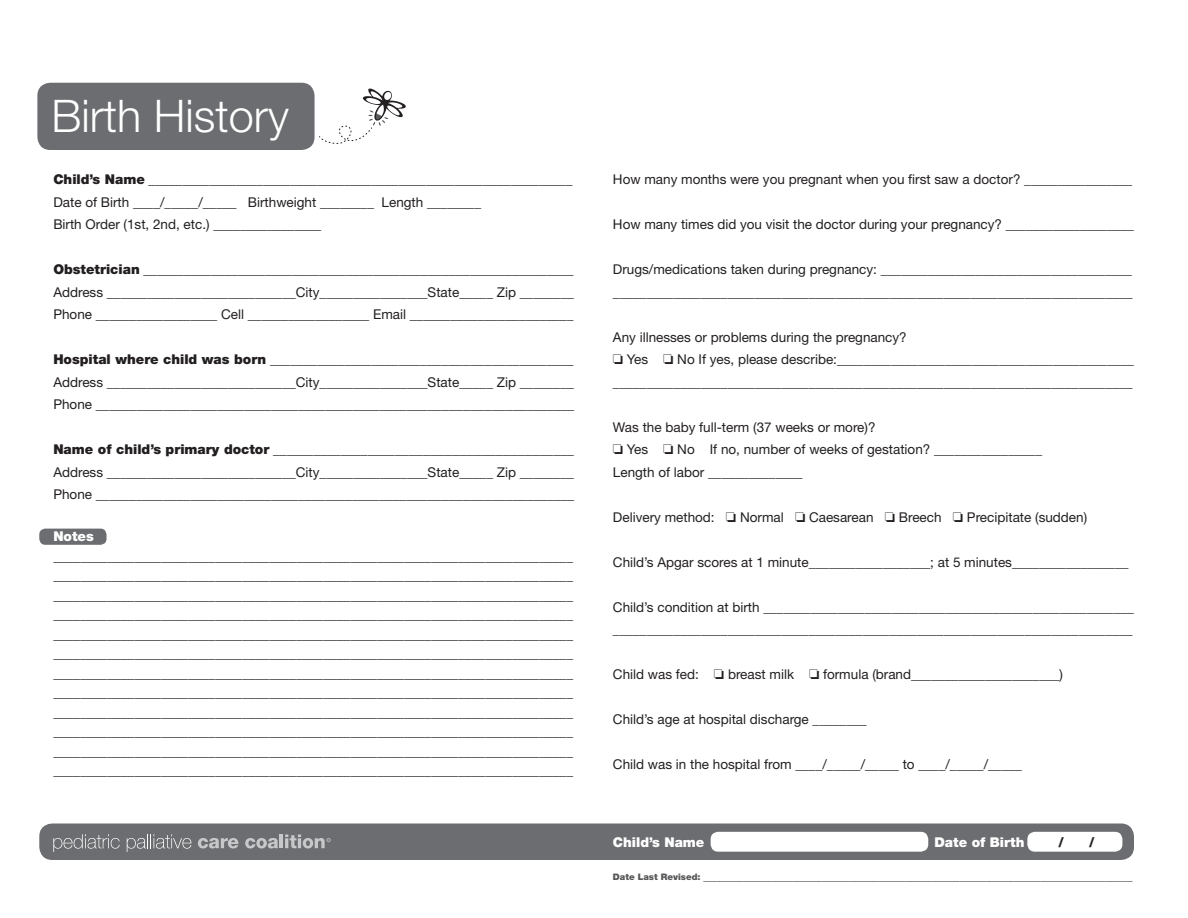
<style>
.page{position:relative;width:1188px;height:918px;background:#fff}
.page>*{position:absolute;margin:0;border:0;box-sizing:border-box;transform-origin:0 0}
.t1{font:300 45px "Helvetica Neue";color:#fff}
.t2{font:13.5px/22.5px "Helvetica Neue";color:#231f20}
.t3{font:13.5px "Helvetica Neue";color:#57585a}
.t4{font:900 13.5px "Helvetica Neue";color:#fff}
.t5{font:900 13.5px "Helvetica Neue";color:#231f20;scale:.93 1}
.s1{font-weight:900}
.s2{font-weight:900;font-size:9px}
</style>
<div class="page">
<div style="left:39px;top:529px;width:68px;height:16px;background:#6c6d70;border-radius:6px"></div>
<svg style="left:319px;top:88px;width:87px;height:56px"></svg>
<div style="left:37px;top:83px;width:278px;height:67px;background:#6c6d70;border-radius:13px"></div>
<div style="left:39px;top:824px;width:1095px;height:36px;background:#6c6d70;border-radius:13px"></div>
<div style="left:711px;top:832px;width:217px;height:20px;background:#fff;border-radius:8px"></div>
<div style="left:1027px;top:832px;width:95px;height:20px;background:#fff;border-radius:8px"></div>
<svg style="left:53px;top:834px;width:67px;height:18px"></svg>
<svg style="left:127px;top:834px;width:65px;height:18px"></svg>
<svg style="left:198px;top:838px;width:41px;height:10px"></svg>
<svg style="left:245px;top:835px;width:86px;height:13px"></svg>
<h1 class="t1" style="left:51px;top:88px;width:239px">Birth History</h1>
<p class="t2" style="left:53px;top:168px;width:521px"><span class="s1">Child’s Name</span> ______________________________________________________________<br>Date of Birth ____/_____/_____ Birthweight ________ Length ________<br>Birth Order (1st, 2nd, etc.) ________________</p>
<p class="t2" style="left:53px;top:258px;width:522px;text-align:justify"><span class="s1">Obstetrician</span> _______________________________________________________________ Address ____________________________City________________State_____ Zip ________ Phone __________________ Cell __________________ Email ________________________</p>
<p class="t2" style="left:53px;top:348px;width:522px;text-align:justify"><span class="s1">Hospital where child was born</span> ____________________________________________ Address ____________________________City________________State_____ Zip ________ Phone ______________________________________________________________________</p>
<p class="t2" style="left:53px;top:438px;width:522px;text-align:justify"><span class="s1">Name of child’s primary doctor</span> ___________________________________________ Address ____________________________City________________State_____ Zip ________ Phone ______________________________________________________________________</p>
<p class="t4" style="left:53px;top:528px;width:42px">Notes</p>
<p class="t2" style="left:53px;top:546px;width:521px;line-height:19.5px;text-align:justify">_____________________________________________________________________________ _____________________________________________________________________________ _____________________________________________________________________________ _____________________________________________________________________________ _____________________________________________________________________________ _____________________________________________________________________________ _____________________________________________________________________________ _____________________________________________________________________________ _____________________________________________________________________________ _____________________________________________________________________________ _____________________________________________________________________________ _____________________________________________________________________________</p>
<p class="t2" style="left:613px;top:168px;width:521px">How many months were you pregnant when you first saw a doctor? ________________</p>
<p class="t2" style="left:613px;top:213px;width:523px">How many times did you visit the doctor during your pregnancy? ___________________</p>
<p class="t2" style="left:613px;top:258px;width:521px">Drugs/medications taken during pregnancy: _____________________________________ _____________________________________________________________________________</p>
<p class="t2" style="left:613px;top:325px;width:295px">Any illnesses or problems during the pregnancy?</p>
<p class="t2" style="left:613px;top:348px;width:523px">□ Yes □ No If yes, please describe:____________________________________________ _____________________________________________________________________________</p>
<p class="t2" style="left:613px;top:415px;width:264px">Was the baby full-term (37 weeks or more)?</p>
<p class="t2" style="left:613px;top:438px;width:431px">□ Yes □ No If no, number of weeks of gestation? ________________<br>Length of labor ______________</p>
<p class="t2" style="left:613px;top:505px;width:476px">Delivery method: □ Normal □ Caesarean □ Breech □ Precipitate (sudden)</p>
<p class="t2" style="left:613px;top:550px;width:517px">Child’s Apgar scores at 1 minute__________________; at 5 minutes_________________</p>
<p class="t2" style="left:613px;top:595px;width:523px">Child’s condition at birth _______________________________________________________ _____________________________________________________________________________</p>
<p class="t2" style="left:613px;top:663px;width:452px">Child was fed: □ breast milk □ formula (brand______________________)</p>
<p class="t2" style="left:613px;top:708px;width:255px">Child’s age at hospital discharge ________</p>
<p class="t2" style="left:613px;top:753px;width:411px">Child was in the hospital from ____/_____/_____ to ____/_____/_____</p>
<p class="t4" style="left:613px;top:834px;width:93px">Child’s Name</p>
<p class="t4" style="left:934px;top:834px;width:92px">Date of Birth</p>
<p class="t5" style="left:1059px;top:834px;width:7px">/</p>
<p class="t5" style="left:1089px;top:834px;width:7px">/</p>
<p class="t3" style="left:613px;top:867px;width:521px"><span class="s2">Date Last Revised:</span> ______________________________________________________________</p>
</div>
